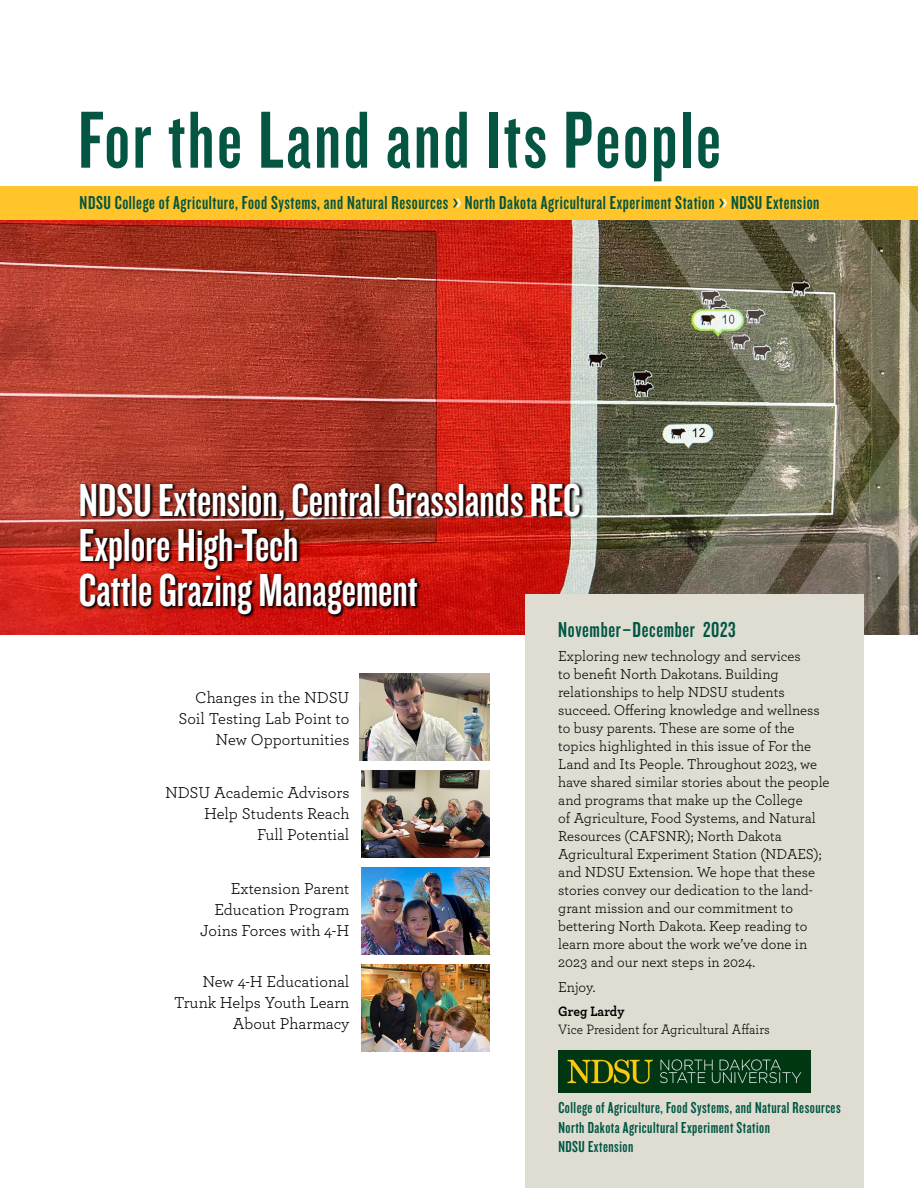
<style>
.page{position:relative;width:918px;height:1188px;background:#fff}
.page>*{position:absolute;margin:0;border:0;box-sizing:border-box;transform-origin:0 0}
.t1{font:84px "Knockout 48 Featherweight";letter-spacing:.03em;color:#045541}
.t2{font:48px/45px "Knockout 48 Featherweight";color:#fff}
.t3{font:22.5px "Knockout 48 Featherweight";letter-spacing:.03em;color:#005644}
.t4{font:19.5px "Knockout 48 Featherweight";letter-spacing:.03em;color:#045541}
.t5{font:16.5px/21px "Archer";color:#000;text-align:right}
.t6{font:16.5px/19.5px "Knockout 48 Featherweight";letter-spacing:.03em;color:#005644}
.t7{font:15px/18px "Archer";color:#000}
.t8{font:14.25px "Archer";color:#000;scale:.93 1}
.t9{font:700 14.25px "Archer";color:#000;scale:.93 1}
</style>
<div class="page">
<img style="left:0;top:219px;width:647px;height:416px">
<svg style="left:647px;top:219px;width:120px;height:375px;background:#6b6c56"></svg>
<svg style="left:767px;top:219px;width:151px;height:416px;background:#7d7861"></svg>
<div style="left:0;top:186px;width:918px;height:33px;background:#ffc52b"></div>
<svg style="left:453px;top:199px;width:8px;height:8px"></svg>
<svg style="left:719px;top:199px;width:8px;height:8px"></svg>
<img style="left:360px;top:673px;width:130px;height:87px">
<img style="left:361px;top:770px;width:129px;height:87px">
<img style="left:361px;top:868px;width:129px;height:87px">
<img style="left:361px;top:965px;width:129px;height:87px">
<svg style="left:79px;top:482px;width:505px;height:137px;background:#8b1b13"></svg>
<div style="left:525px;top:594px;width:339px;height:594px;background:#dfddd1"></div>
<img style="left:558px;top:1051px;width:252px;height:41px">
<h1 class="t1" style="left:78px;top:89px;width:644px">For the Land and Its People</h1>
<h3 class="t4" style="left:80px;top:191px;width:741px">NDSU College of Agriculture, Food Systems, and Natural Resources North Dakota Agricultural Experiment Station NDSU Extension</h3>
<h2 class="t2" style="left:79px;top:476px;width:503px">NDSU Extension, Central Grasslands REC<br>Explore High-Tech<br>Cattle Grazing Management</h2>
<h3 class="t3" style="left:558px;top:616px;width:179px">November–December 2023</h3>
<p class="t7" style="left:558px;top:646px;width:273px">Exploring new technology and services<br>to benefit North Dakotans. Building relationships to help NDSU students succeed. Offering knowledge and wellness to busy parents. These are some of the topics highlighted in this issue of For the Land and Its People. Throughout 2023, we have shared similar stories about the people and programs that make up the College<br>of Agriculture, Food Systems, and Natural Resources (CAFSNR); North Dakota Agricultural Experiment Station (NDAES); and NDSU Extension. We hope that these stories convey our dedication to the land&shy;grant mission and our commitment to bettering North Dakota. Keep reading to learn more about the work we’ve done in 2023 and our next steps in 2024.</p>
<p class="t7" style="left:558px;top:977px;width:39px">Enjoy.</p>
<p class="t9" style="left:558px;top:1000px;width:73px">Greg Lardy</p>
<p class="t8" style="left:558px;top:1019px;width:229px">Vice President for Agricultural Affairs</p>
<p class="t5" style="left:179px;top:686px;width:172px">Changes in the NDSU<br>Soil Testing Lab Point to<br>New Opportunities</p>
<p class="t5" style="left:165px;top:781px;width:186px">NDSU Academic Advisors<br>Help Students Reach<br>Full Potential</p>
<p class="t5" style="left:200px;top:877px;width:151px">Extension Parent<br>Education Program<br>Joins Forces with 4-H</p>
<p class="t5" style="left:174px;top:971px;width:177px">New 4-H Educational<br>Trunk Helps Youth Learn<br>About Pharmacy</p>
<p class="t6" style="left:558px;top:1098px;width:284px">College of Agriculture, Food Systems, and Natural Resources<br>North Dakota Agricultural Experiment Station<br>NDSU Extension</p>
</div>
